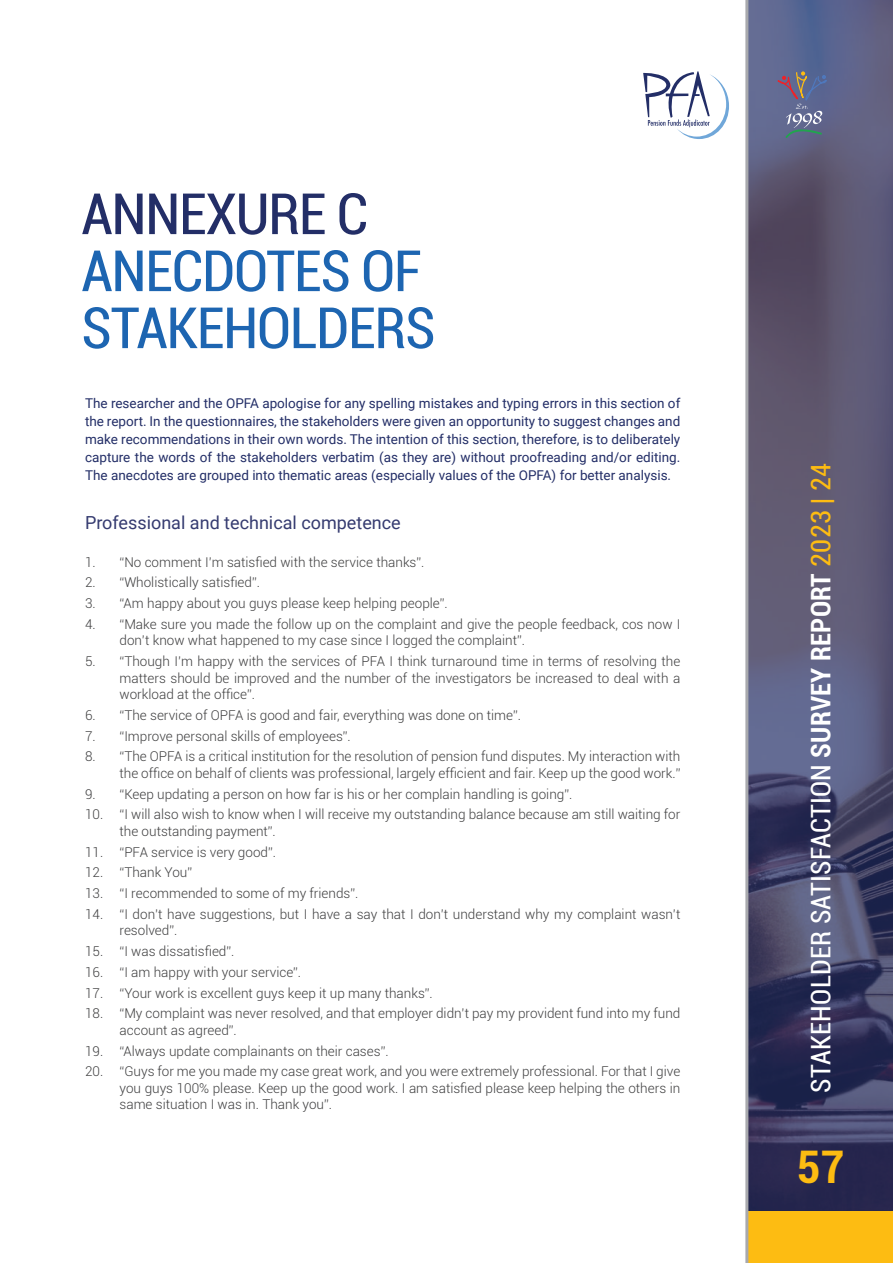
<style>
.page{position:relative;width:893px;height:1263px;background:#fff}
.page>*{position:absolute;margin:0;border:0;box-sizing:border-box;transform-origin:0 0}
.t1{font:condensed 57px/57px "Roboto";letter-spacing:-.02em;color:#1d65b1}
.t2{font:condensed 57px "Roboto";letter-spacing:-.02em;color:#232e67}
.t3{font:700 condensed 45px "Roboto";color:#fdbc12}
.t4{font:condensed 27px "Roboto";letter-spacing:.01em;color:#fff}
.t5{font:18px "Roboto";color:#353b70}
.t6{font:300 13.5px/16.5px "Roboto";color:#3e3e3f}
.t7{font:13.5px/18px "Roboto";color:#232e67;text-align:justify}
.s1{font-weight:700}
.s2{color:#fdbc12}
</style>
<div class="page">
<svg style="left:748px;top:0;width:145px;height:1212px;background:#504f6f"></svg>
<div style="left:748px;top:1212px;width:145px;height:51px;background:#fdbc12"></div>
<svg style="left:643px;top:71px;width:86px;height:68px"></svg>
<svg style="left:777px;top:67px;width:50px;height:71px;background:#6a708f"></svg>
<hr style="left:745px;top:0;width:3px;height:1263px;background:#a8a9ad">
<h1 class="t2" style="left:81px;top:174px;width:288px">ANNEXURE C</h1>
<h1 class="t1" style="left:81px;top:240px;width:356px">ANECDOTES OF<br>STAKEHOLDERS</h1>
<p class="t7" style="left:85px;top:393px;width:597px">The researcher and the OPFA apologise for any spelling mistakes and typing errors in this section of the report. In the questionnaires, the stakeholders were given an opportunity to suggest changes and make recommendations in their own words. The intention of this section, therefore, is to deliberately capture the words of the stakeholders verbatim (as they are) without proofreading and/or editing.<br>The anecdotes are grouped into thematic areas (especially values of the OPFA) for better analysis.</p>
<h3 class="t5" style="left:85px;top:510px;width:317px">Professional and technical competence</h3>
<p class="t6" style="left:85px;top:553px;width:341px">1. “No comment I’m satisfied with the service thanks”.</p>
<p class="t6" style="left:85px;top:574px;width:176px">2. “Wholistically satisfied”.</p>
<p class="t6" style="left:85px;top:594px;width:364px">3. “Am happy about you guys please keep helping people”.</p>
<p class="t6" style="left:120px;top:615px;width:562px;text-indent:-35px">4. “Make sure you made the follow up on the complaint and give the people feedback, cos now I don’t know what happened to my case since I logged the complaint”.</p>
<p class="t6" style="left:120px;top:652px;width:562px;text-align:justify;text-indent:-35px">5. “Though I’m happy with the services of PFA I think turnaround time in terms of resolving the matters should be improved and the number of the investigators be increased to deal with a workload at the office”.</p>
<p class="t6" style="left:85px;top:706px;width:437px">6. “The service of OPFA is good and fair, everything was done on time”.</p>
<p class="t6" style="left:85px;top:727px;width:267px">7. “Improve personal skills of employees”.</p>
<p class="t6" style="left:85px;top:748px;width:597px;text-align:right">8. “The OPFA is a critical institution for the resolution of pension fund disputes. My interaction with the office on behalf of clients was professional, largely efficient and fair. Keep up the good work.”</p>
<p class="t6" style="left:85px;top:785px;width:489px">9. “Keep updating a person on how far is his or her complain handling is going”.</p>
<p class="t6" style="left:120px;top:806px;width:562px;text-indent:-35px">10. “I will also wish to know when I will receive my outstanding balance because am still waiting for the outstanding payment”.</p>
<p class="t6" style="left:85px;top:843px;width:192px">11. “PFA service is very good”.</p>
<p class="t6" style="left:85px;top:864px;width:109px">12. “Thank You”</p>
<p class="t6" style="left:85px;top:884px;width:275px">13. “I recommended to some of my friends”.</p>
<p class="t6" style="left:120px;top:905px;width:562px;text-indent:-35px">14. “I don’t have suggestions, but I have a say that I don’t understand why my complaint wasn’t resolved”.</p>
<p class="t6" style="left:85px;top:942px;width:151px">15. “I was dissatisfied”.</p>
<p class="t6" style="left:85px;top:963px;width:218px">16. “I am happy with your service”.</p>
<p class="t6" style="left:85px;top:984px;width:349px">17. “Your work is excellent guys keep it up many thanks”.</p>
<p class="t6" style="left:120px;top:1005px;width:562px;text-indent:-35px">18. “My complaint was never resolved, and that employer didn’t pay my provident fund into my fund account as agreed”.</p>
<p class="t6" style="left:85px;top:1042px;width:305px">19. “Always update complainants on their cases”.</p>
<p class="t6" style="left:120px;top:1063px;width:562px;text-align:justify;text-indent:-35px">20. “Guys for me you made my case great work, and you were extremely professional. For that I give you guys 100% please. Keep up the good work. I am satisfied please keep helping the others in same situation I was in. Thank you”.</p>
<h3 class="t4" style="left:802px;top:1093px;width:631px;rotate:-90deg">STAKEHOLDER SATISFACTION <span class="s1">SURVEY REPORT</span> <span class="s2">2023 | 24</span></h3>
<h2 class="t3" style="left:797px;top:1135px;width:49px">57</h2>
</div>
